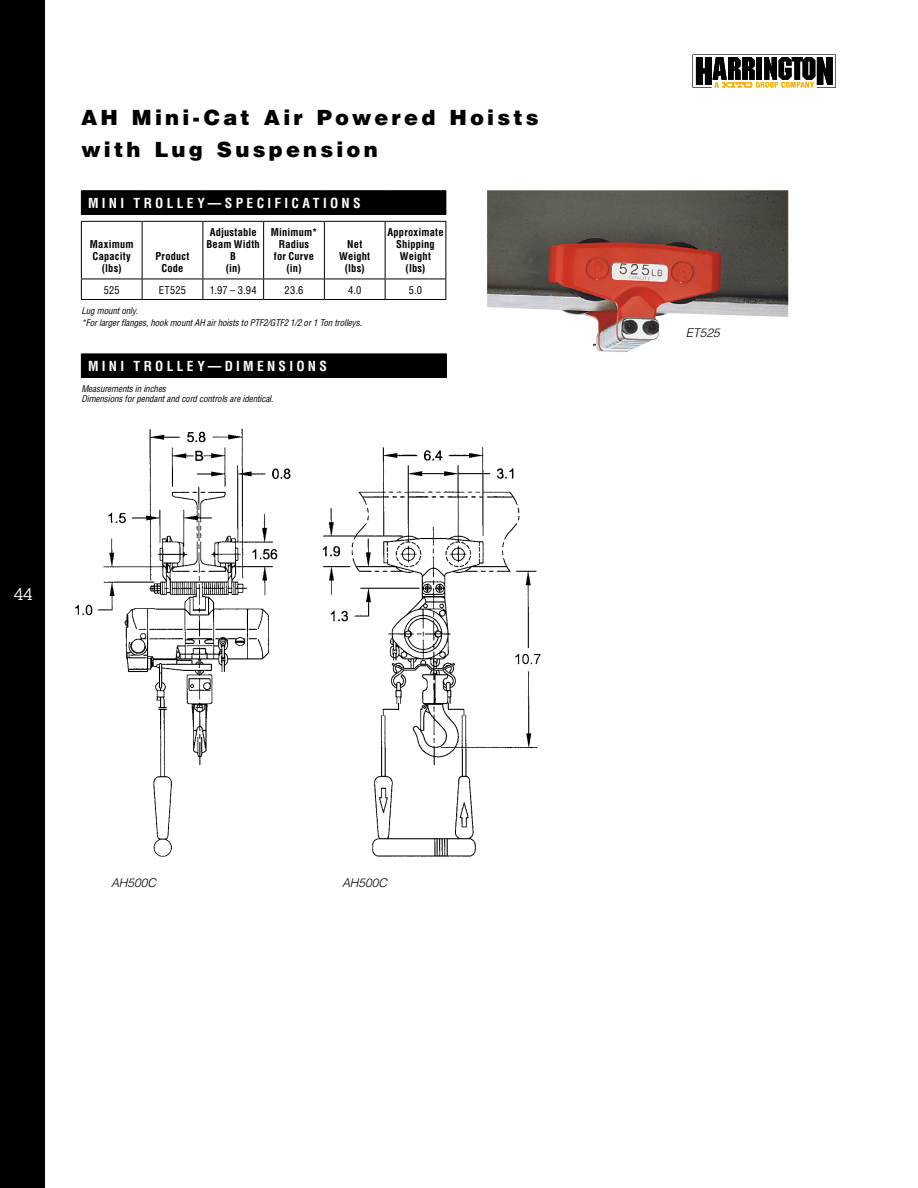
<style>
.page{position:relative;width:918px;height:1188px;background:#fff}
.page>*{position:absolute;margin:0;border:0;box-sizing:border-box;transform-origin:0 0}
.t1{font:900 21px/31.5px "Helvetica";letter-spacing:.15em;color:#000}
.t2{font:16.5px "Lubalin Graph";color:#fff}
.t3{font:700 condensed 13.5px "Helvetica";letter-spacing:.24em;color:#fff}
.t4{font:italic 300 12px "Helvetica";letter-spacing:-.005em;color:#000}
.t5{font:700 condensed 10.5px/12px "Helvetica";letter-spacing:.015em;color:#000;text-align:center}
.t6{font:condensed 10.5px "Helvetica";letter-spacing:.015em;color:#000}
.t7{font:italic condensed 9px/12px "Helvetica";letter-spacing:-.01em;color:#000}
</style>
<div class="page">
<div style="left:0;top:0;width:45px;height:1188px;background:#000"></div>
<div style="left:869px;top:113px;width:27px;height:27px;border:1px solid #fff;border-radius:50%"></div>
<div style="left:869px;top:1048px;width:27px;height:28px;border:1px solid #fff;border-radius:50%"></div>
<div style="left:869px;top:580px;width:27px;height:28px;border:1px solid #fff;border-radius:50%"></div>
<img style="left:487px;top:190px;width:301px;height:162px">
<img style="left:75px;top:428px;width:466px;height:429px">
<div style="left:81px;top:191px;width:365px;height:24px;background:#000"></div>
<hr style="left:81px;top:221px;width:61px;height:1px;background:#000">
<hr style="left:81px;top:222px;width:1px;height:57px;background:#000">
<hr style="left:142px;top:221px;width:61px;height:1px;background:#000">
<hr style="left:142px;top:222px;width:1px;height:57px;background:#000">
<hr style="left:203px;top:221px;width:61px;height:1px;background:#000">
<hr style="left:202px;top:222px;width:1px;height:57px;background:#000">
<hr style="left:264px;top:221px;width:60px;height:1px;background:#000">
<hr style="left:263px;top:222px;width:1px;height:57px;background:#000">
<hr style="left:324px;top:221px;width:61px;height:1px;background:#000">
<hr style="left:324px;top:222px;width:1px;height:57px;background:#000">
<hr style="left:385px;top:221px;width:61px;height:1px;background:#000">
<hr style="left:385px;top:222px;width:1px;height:57px;background:#000">
<hr style="left:446px;top:222px;width:1px;height:57px;background:#000">
<hr style="left:81px;top:279px;width:61px;height:1px;background:#000">
<svg style="left:81px;top:279px;width:1px;height:20px"></svg>
<hr style="left:142px;top:279px;width:61px;height:1px;background:#000">
<svg style="left:142px;top:279px;width:1px;height:20px"></svg>
<hr style="left:203px;top:279px;width:61px;height:1px;background:#000">
<svg style="left:202px;top:279px;width:1px;height:20px"></svg>
<hr style="left:264px;top:279px;width:60px;height:1px;background:#000">
<svg style="left:263px;top:279px;width:1px;height:20px"></svg>
<hr style="left:324px;top:279px;width:61px;height:1px;background:#000">
<svg style="left:324px;top:279px;width:1px;height:20px"></svg>
<hr style="left:385px;top:279px;width:61px;height:1px;background:#000">
<svg style="left:385px;top:279px;width:1px;height:20px"></svg>
<svg style="left:446px;top:279px;width:1px;height:20px"></svg>
<hr style="left:81px;top:299px;width:61px;height:1px;background:#000">
<hr style="left:142px;top:299px;width:61px;height:1px;background:#000">
<hr style="left:203px;top:299px;width:61px;height:1px;background:#000">
<hr style="left:264px;top:299px;width:60px;height:1px;background:#000">
<hr style="left:324px;top:299px;width:61px;height:1px;background:#000">
<hr style="left:385px;top:299px;width:61px;height:1px;background:#000">
<hr style="left:81px;top:190px;width:61px;height:1px;background:#000">
<hr style="left:142px;top:190px;width:61px;height:1px;background:#000">
<hr style="left:203px;top:190px;width:61px;height:1px;background:#000">
<hr style="left:264px;top:190px;width:60px;height:1px;background:#000">
<hr style="left:324px;top:190px;width:61px;height:1px;background:#000">
<hr style="left:385px;top:190px;width:61px;height:1px;background:#000">
<svg style="left:446px;top:191px;width:1px;height:24px"></svg>
<div style="left:81px;top:354px;width:365px;height:24px;background:#000"></div>
<svg style="left:446px;top:354px;width:1px;height:24px"></svg>
<svg style="left:693px;top:55px;width:143px;height:33px"></svg>
<h1 class="t1" style="left:81px;top:101px;width:459px">AH Mini-Cat Air Powered Hoists with Lug Suspension</h1>
<h3 class="t3" style="left:88px;top:195px;width:274px">MINI TROLLEY—SPECIFICATIONS</h3>
<p class="t5" style="left:90px;top:238px;width:45px">Maximum<br>Capacity (lbs)</p>
<p class="t5" style="left:207px;top:226px;width:55px">Adjustable<br>Beam Width<br>B<br>(in)</p>
<p class="t5" style="left:271px;top:226px;width:48px">Minimum*<br>Radius<br>for Curve (in)</p>
<p class="t5" style="left:339px;top:238px;width:32px">Net<br>Weight (lbs)</p>
<p class="t5" style="left:155px;top:250px;width:36px">Product<br>Code</p>
<p class="t5" style="left:387px;top:226px;width:58px">Approximate<br>Shipping<br>Weight<br>(lbs)</p>
<p class="t6" style="left:104px;top:283px;width:18px">525</p>
<p class="t6" style="left:159px;top:283px;width:29px">ET525</p>
<p class="t6" style="left:210px;top:283px;width:49px">1.97 – 3.94</p>
<p class="t6" style="left:285px;top:283px;width:20px">23.6</p>
<p class="t6" style="left:348px;top:283px;width:15px">4.0</p>
<p class="t6" style="left:409px;top:283px;width:15px">5.0</p>
<p class="t7" style="left:81px;top:304px;width:282px">Lug mount only.<br>*For larger flanges, hook mount AH air hoists to PTF2/GTF2 1/2 or 1 Ton trolleys.</p>
<h3 class="t3" style="left:88px;top:358px;width:240px">MINI TROLLEY—DIMENSIONS</h3>
<p class="t7" style="left:81px;top:383px;width:194px;line-height:10.5px">Measurements in inches<br>Dimensions for pendant and cord controls are identical.</p>
<h2 class="t2" style="left:14px;top:584px;width:21px">44</h2>
<h3 class="t4" style="left:111px;top:875px;width:47px">AH500C</h3>
<h3 class="t4" style="left:342px;top:875px;width:47px">AH500C</h3>
<h3 class="t4" style="left:686px;top:325px;width:35px">ET525</h3>
</div>
